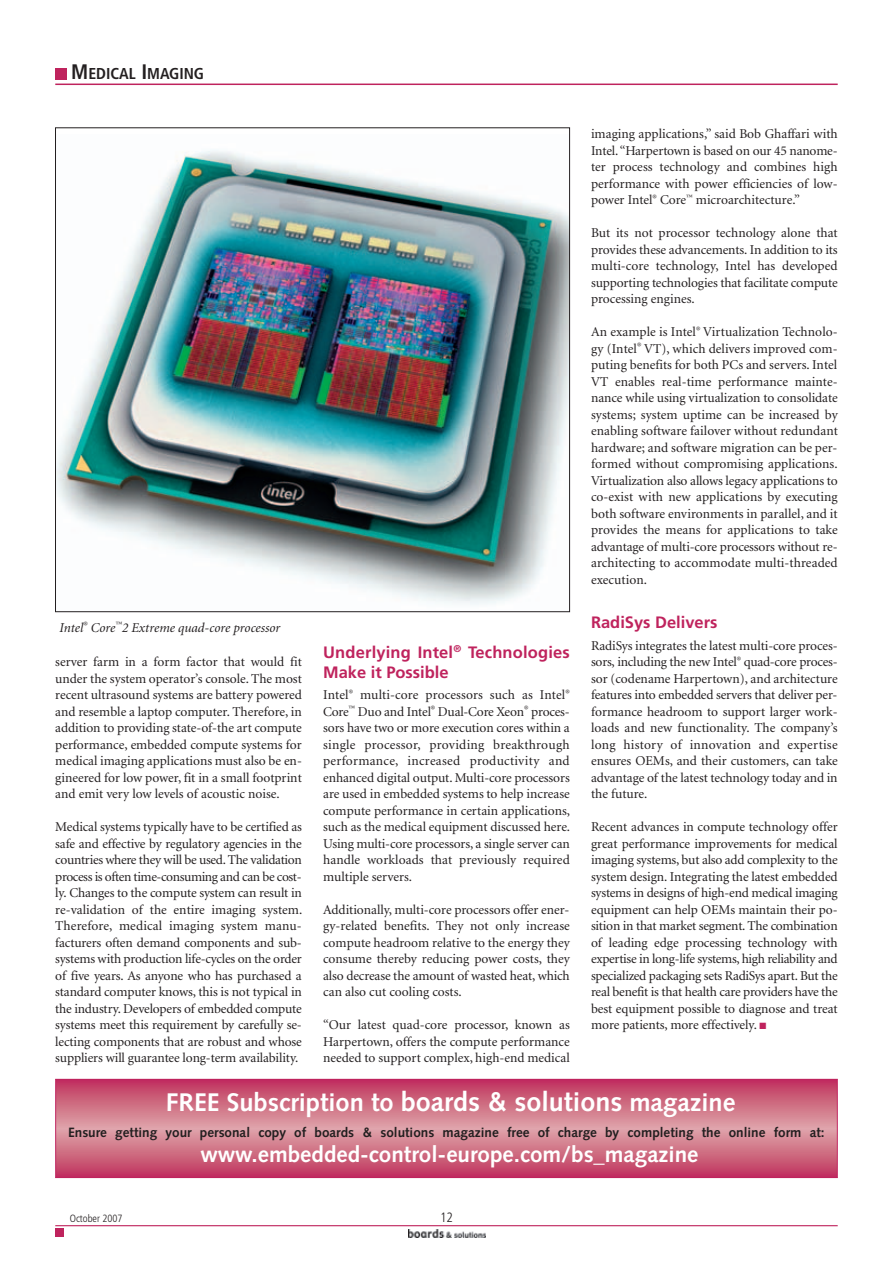
<style>
.page{position:relative;width:893px;height:1263px;background:#fff}
.page>*{position:absolute;margin:0;border:0;box-sizing:border-box;transform-origin:0 0}
.t1{font:700 25.5px "Syntax";color:#fff}
.t2{font:700 22.5px "Syntax";color:#fff}
.t3{font:700 16.5px/19.8px "Frutiger";color:#bf235d}
.t4{font:700 condensed 15.75px "Frutiger";color:#231f20}
.t5{font:13.5px/16.5px "Minion";color:#231f20;text-align:justify}
.t6{font:700 13.5px "Syntax";color:#231f20}
.t7{font:italic 13.5px "Minion";color:#231f20}
.t8{font:300 condensed 13.5px "Frutiger";color:#231f20}
.t9{font:300 condensed 10.5px "Frutiger";color:#231f20}
.s1{font-size:21px}
.s2{color:#bf235d}
.s3{font-size:27px}
</style>
<div class="page">
<img style="left:408px;top:1229px;width:77px;height:9px">
<hr style="left:55px;top:1225px;width:783px;height:1px;background:#bf235d">
<div style="left:55px;top:1229px;width:9px;height:8px;background:#bf235d"></div>
<hr style="left:55px;top:84px;width:783px;height:1px;background:#bf235d">
<div style="left:55px;top:68px;width:12px;height:11px;background:#bf235d"></div>
<img style="left:57px;top:150px;width:511px;height:455px">
<svg style="left:57px;top:1081px;width:779px;height:95px;background:#cf6c83"></svg>
<div style="left:55px;top:1079px;width:783px;height:99px;border:1px solid #bf235d"></div>
<p class="t4" style="left:71px;top:68px;width:134px"><span class="s1">M</span>EDICAL <span class="s1">I</span>MAGING</p>
<p class="t7" style="left:60px;top:622px;width:222px">Intel<sup>®</sup> Core<sup>™</sup>2 Extreme quad-core processor</p>
<p class="t5" style="left:55px;top:655px;width:248px">server farm in a form factor that would fit under the system operator’s console. The most recent ultrasound systems are battery powered and resemble a laptop computer. Therefore, in addition to providing state-of-the art compute performance, embedded compute systems for medical imaging applications must also be en&shy;gineered for low power, fit in a small footprint and emit very low levels of acoustic noise.</p>
<p class="t5" style="left:55px;top:820px;width:248px">Medical systems typically have to be certified as safe and effective by regulatory agencies in the countries where they will be used. The validation process is often time-consuming and can be cost&shy;ly. Changes to the compute system can result in re-validation of the entire imaging system.<br>Therefore, medical imaging system manu - facturers often demand components and sub&shy;systems with production life-cycles on the order of five years. As anyone who has purchased a standard computer knows, this is not typical in the industry. Developers of embedded compute systems meet this requirement by carefully se&shy;lecting components that are robust and whose suppliers will guarantee long-term availability.</p>
<p class="t3" style="left:323px;top:643px;width:248px">Underlying Intel<sup>®</sup> Technologies<br>Make it Possible</p>
<p class="t5" style="left:323px;top:688px;width:249px">Intel<sup>®</sup> multi-core processors such as Intel<sup>® </sup>Core<sup>™</sup> Duo and Intel<sup>®</sup> Dual-Core Xeon<sup>®</sup> proces&shy;sors have two or more execution cores within a single processor, providing breakthrough performance, increased productivity and enhanced digital output. Multi-core processors are used in embedded systems to help increase compute performance in certain applications, such as the medical equipment discussed here.<br>Using multi-core processors, a single server can handle workloads that previously required multiple servers.</p>
<p class="t5" style="left:323px;top:902px;width:248px">Additionally, multi-core processors offer ener&shy;gy-related benefits. They not only increase compute headroom relative to the energy they consume thereby reducing power costs, they also decrease the amount of wasted heat, which can also cut cooling costs.</p>
<p class="t5" style="left:323px;top:1018px;width:248px">“Our latest quad-core processor, known as Harpertown, offers the compute performance needed to support complex, high-end medical</p>
<p class="t5" style="left:591px;top:127px;width:248px">imaging applications,” said Bob Ghaffari with Intel. “Harpertown is based on our 45 nanome&shy;ter process technology and combines high performance with power efficiencies of low&shy;power Intel<sup>®</sup> Core<sup>™</sup> microarchitecture.”</p>
<p class="t5" style="left:591px;top:226px;width:248px">But its not processor technology alone that provides these advancements. In addition to its multi-core technology, Intel has developed supporting technologies that facilitate compute processing engines.</p>
<p class="t5" style="left:591px;top:325px;width:248px">An example is Intel<sup>®</sup> Virtualization Technolo&shy;gy (Intel<sup>®</sup> VT), which delivers improved com&shy;puting benefits for both PCs and servers. Intel VT enables real-time performance mainte&shy;nance while using virtualization to consolidate systems; system uptime can be increased by enabling software failover without redundant hardware; and software migration can be per&shy;formed without compromising applications.<br>Virtualization also allows legacy applications to co-exist with new applications by executing both software environments in parallel, and it provides the means for applications to take advantage of multi-core processors without re&shy;architecting to accommodate multi-threaded execution.</p>
<p class="t3" style="left:591px;top:614px;width:128px">RadiSys Delivers</p>
<p class="t5" style="left:591px;top:638px;width:248px">RadiSys integrates the latest multi-core proces&shy;sors, including the new Intel<sup>®</sup> quad-core proces&shy;sor (codename Harpertown), and architecture features into embedded servers that deliver per&shy;formance headroom to support larger work&shy;loads and new functionality. The company’s long history of innovation and expertise ensures OEMs, and their customers, can take advantage of the latest technology today and in the future.</p>
<p class="t5" style="left:591px;top:820px;width:248px">Recent advances in compute technology offer great performance improvements for medical imaging systems, but also add complexity to the system design. Integrating the latest embedded systems in designs of high-end medical imaging equipment can help OEMs maintain their po&shy;sition in that market segment. The combination of leading edge processing technology with expertise in long-life systems, high reliability and specialized packaging sets RadiSys apart. But the real benefit is that health care providers have the best equipment possible to diagnose and treat more patients, more effectively. <span class="s2">■</span></p>
<h1 class="t1" style="left:166px;top:1092px;width:571px">FREE Subscription to <span class="s3">boards &amp; solutions</span> magazine</h1>
<p class="t6" style="left:68px;top:1127px;width:758px">Ensure getting your personal copy of boards &amp; solutions magazine free of charge by completing the online form at:</p>
<h2 class="t2" style="left:200px;top:1145px;width:500px">www.embedded-control-europe.com/bs_magazine</h2>
<p class="t9" style="left:70px;top:1214px;width:54px">October 2007</p>
<p class="t8" style="left:440px;top:1211px;width:14px">12</p>
</div>
